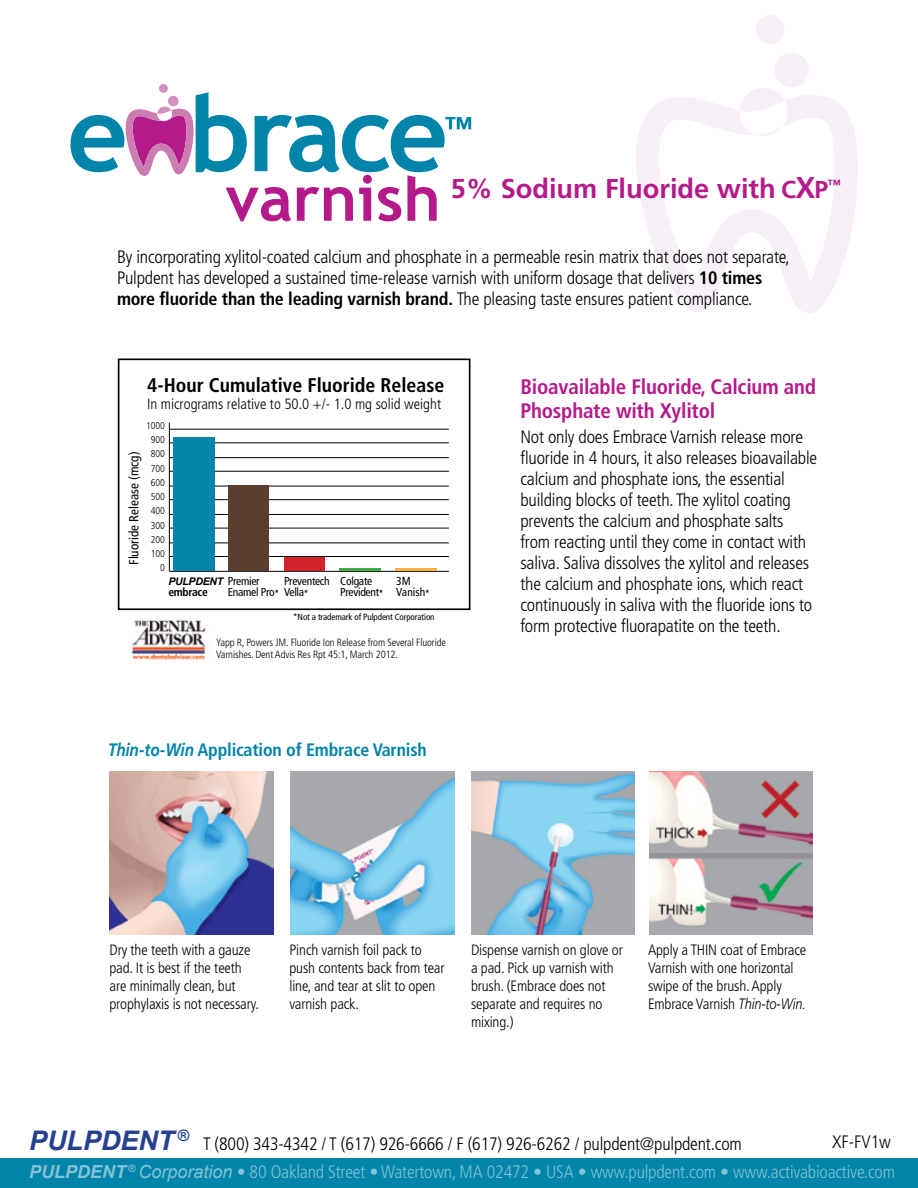
<style>
.page{position:relative;width:918px;height:1188px;background:#fff}
.page>*{position:absolute;margin:0;border:0;box-sizing:border-box;transform-origin:0 0}
.t1{font:700 27.15px "Frutiger LT Std";color:#b51a8a}
.t2{font:italic 700 27px "Arial";color:#25408f}
.t3{font:700 condensed 21px/24px "Frutiger LT Std";letter-spacing:-.01em;color:#b51a8a}
.t4{font:700 condensed 19.8px "Frutiger LT Std";color:#000}
.t5{font:300 condensed 18px/21px "Frutiger LT Std";letter-spacing:-.01em;color:#000}
.t6{font:300 condensed 18px/28.5px "Frutiger LT Std";letter-spacing:-.01em;color:#84c2d7}
.t7{font:700 condensed 18px "Frutiger LT Std";letter-spacing:-.01em;color:#0084a9}
.t8{font:300 condensed 15px/18px "Frutiger LT Std";letter-spacing:-.01em;color:#000}
.t9{font:300 condensed 14.85px "Frutiger LT Std";color:#000}
.t10{font:condensed 13.2px "Frutiger LT Std";color:#000}
.t11{font:condensed 11.55px/11.6px "Frutiger LT Std";letter-spacing:-.025em;color:#000}
.t12{font:condensed 11.55px/11.6px "Frutiger LT Std";color:#000}
.t13{font:700 condensed 11.55px "Frutiger LT Std";letter-spacing:-.025em;color:#000}
.t14{font:300 condensed 10.5px/12px "Frutiger LT Std";letter-spacing:-.01em;color:#000}
.t15{font:italic 700 10.5px "Arial";letter-spacing:-.025em;color:#000}
.t16{font:300 condensed 9.9px "Frutiger LT Std";color:#000}
.t17{font:condensed 9px "Frutiger LT Std";letter-spacing:-.01em;color:#000}
.s1{font-size:24.45px}
.s2{font-size:30px}
.s3{font-weight:700}
.s4{font-weight:700;font-size:9px}
.s5{font-family:"Frutiger LT Std";font-weight:400;font-style:normal;font-stretch:condensed;font-size:11.55px}
.s6{font-style:italic;font-stretch:normal}
.s7{color:#000}
.s8{font-family:"Arial";font-weight:700;font-style:italic;font-stretch:normal}
.s9{font-family:"Arial";font-weight:400;font-style:italic;font-stretch:normal}
</style>
<div class="page">
<svg style="left:636px;top:101px;width:222px;height:212px;fill:#faf6fa"></svg>
<svg style="left:659px;top:88px;width:176px;height:195px"></svg>
<div style="left:774px;top:53px;width:35px;height:34px;background:#f8f0f7;border-radius:50%"></div>
<div style="left:756px;top:15px;width:28px;height:29px;background:#f8f0f7;border-radius:50%"></div>
<svg style="left:71px;top:92px;width:400px;height:129px"></svg>
<div style="left:168px;top:96px;width:11px;height:10px;background:#d290bd;border-radius:50%"></div>
<div style="left:159px;top:84px;width:9px;height:9px;background:#d290bd;border-radius:50%"></div>
<hr style="left:169px;top:571px;width:280px;height:1px;background:#000">
<hr style="left:169px;top:423px;width:1px;height:148px;background:#000">
<hr style="left:169px;top:543px;width:280px;height:1px;background:#000">
<hr style="left:169px;top:514px;width:280px;height:1px;background:#000">
<hr style="left:169px;top:486px;width:280px;height:1px;background:#000">
<hr style="left:169px;top:457px;width:280px;height:1px;background:#000">
<hr style="left:169px;top:429px;width:280px;height:1px;background:#000">
<hr style="left:169px;top:556px;width:280px;height:1px;background:#000">
<hr style="left:169px;top:528px;width:280px;height:1px;background:#000">
<hr style="left:169px;top:499px;width:280px;height:1px;background:#000">
<hr style="left:169px;top:471px;width:280px;height:1px;background:#000">
<hr style="left:169px;top:443px;width:280px;height:1px;background:#000">
<div style="left:173px;top:437px;width:42px;height:134px;background:#0084a9"></div>
<div style="left:229px;top:486px;width:40px;height:85px;background:#5b3e2e"></div>
<div style="left:284px;top:558px;width:41px;height:13px;background:#d2232a"></div>
<hr style="left:339px;top:568px;width:42px;height:3px;background:#41ad49">
<hr style="left:395px;top:568px;width:41px;height:3px;background:#fab13f">
<div style="left:118px;top:358px;width:352px;height:252px;border:2px solid #000"></div>
<img style="left:110px;top:771px;width:163px;height:164px">
<img style="left:290px;top:771px;width:164px;height:164px">
<img style="left:471px;top:771px;width:164px;height:164px">
<img style="left:649px;top:771px;width:164px;height:164px">
<div style="left:0;top:1158px;width:918px;height:30px;background:#0084a9"></div>
<img style="left:132px;top:619px;width:76px;height:41px">
<h1 class="t1" style="left:451px;top:173px;width:392px">5% Sodium Fluoride with <span class="s1">C</span><span class="s2">X</span><span class="s1">P</span><sup>™</sup></h1>
<p class="t5" style="left:117px;top:246px;width:674px">By incorporating xylitol-coated calcium and phosphate in a permeable resin matrix that does not separate,<br>Pulpdent has developed a sustained time-release varnish with uniform dosage that delivers <span class="s3">10 times more fluoride than the leading varnish brand.</span> The pleasing taste ensures patient compliance.</p>
<p class="t4" style="left:147px;top:373px;width:299px">4-Hour Cumulative Fluoride Release</p>
<p class="t9" style="left:147px;top:396px;width:295px">In micrograms relative to 50.0 +/- 1.0 mg solid weight</p>
<p class="t16" style="left:146px;top:420px;width:21px">1000</p>
<p class="t10" style="left:126px;top:565px;width:115px;rotate:-90deg">Fluoride Release (mcg)</p>
<p class="t16" style="left:151px;top:434px;width:16px">900</p>
<p class="t16" style="left:151px;top:448px;width:16px">800</p>
<p class="t16" style="left:151px;top:463px;width:16px">700</p>
<p class="t16" style="left:151px;top:477px;width:16px">600</p>
<p class="t16" style="left:151px;top:491px;width:16px">500</p>
<p class="t16" style="left:151px;top:505px;width:16px">400</p>
<p class="t16" style="left:151px;top:520px;width:16px">300</p>
<p class="t16" style="left:151px;top:534px;width:16px">200</p>
<p class="t16" style="left:151px;top:548px;width:16px">100</p>
<p class="t16" style="left:160px;top:562px;width:6px">0</p>
<p class="t11" style="left:284px;top:575px;width:47px">Preventech</p>
<p class="t11" style="left:340px;top:575px;width:45px">Colgate<br>Prevident<span class="s4">*</span></p>
<p class="t12" style="left:396px;top:575px;width:35px">3M<br>Vanish<span class="s4">*</span></p>
<p class="t15" style="left:168px;top:574px;width:93px">PULPDENT <span class="s5">Premier</span></p>
<p class="t11" style="left:228px;top:587px;width:82px">Enamel Pro<span class="s4">*</span> Vella<span class="s4">*</span></p>
<p class="t13" style="left:168px;top:585px;width:41px">embrace</p>
<p class="t17" style="left:293px;top:611px;width:143px">*Not a trademark of Pulpdent Corporation</p>
<p class="t14" style="left:216px;top:636px;width:231px">Yapp R, Powers JM. Fluoride Ion Release from Several Fluoride<br>Varnishes. Dent Advis Res Rpt 45:1, March 2012.</p>
<p class="t7" style="left:108px;top:739px;width:320px"><span class="s6">Thin-to-Win</span> Application of Embrace Varnish</p>
<p class="t3" style="left:520px;top:375px;width:297px">Bioavailable Fluoride, Calcium and<br>Phosphate with Xylitol</p>
<p class="t5" style="left:520px;top:427px;width:298px">Not only does Embrace Varnish release more fluoride in 4 hours, it also releases bioavailable calcium and phosphate ions, the essential building blocks of teeth. The xylitol coating prevents the calcium and phosphate salts from reacting until they come in contact with saliva. Saliva dissolves the xylitol and releases the calcium and phosphate ions, which react continuously in saliva with the fluoride ions to form protective fluorapatite on the teeth.</p>
<p class="t8" style="left:110px;top:941px;width:151px">Dry the teeth with a gauze pad. It is best if the teeth are minimally clean, but prophylaxis is not necessary.</p>
<p class="t8" style="left:290px;top:941px;width:157px">Pinch varnish foil pack to push contents back from tear line, and tear at slit to open varnish pack.</p>
<p class="t8" style="left:471px;top:941px;width:153px">Dispense varnish on glove or a pad. Pick up varnish with brush. (Embrace does not separate and requires no mixing.)</p>
<p class="t8" style="left:648px;top:941px;width:160px">Apply a THIN coat of Embrace<br>Varnish with one horizontal swipe of the brush. Apply<br>Embrace Varnish <span class="s6">Thin-to-Win.</span></p>
<h2 class="t2" style="left:29px;top:1122px;width:161px">PULPDENT <sup>®</sup></h2>
<p class="t5" style="left:832px;top:1131px;width:60px">XF-FV1w</p>
<p class="t6" style="left:29px;top:1129px;width:867px;text-indent:174px"><span class="s7">T (800) 343-4342 / T (617) 926-6666 / F (617) 926-6262 / pulpdent@pulpdent.com<br></span><span class="s8">PULPDENT</span> <sup>®</sup> <span class="s9">Corporation</span> • 80 Oakland Street • Watertown, MA 02472 • USA • www.pulpdent.com • www.activabioactive.com</p>
</div>
